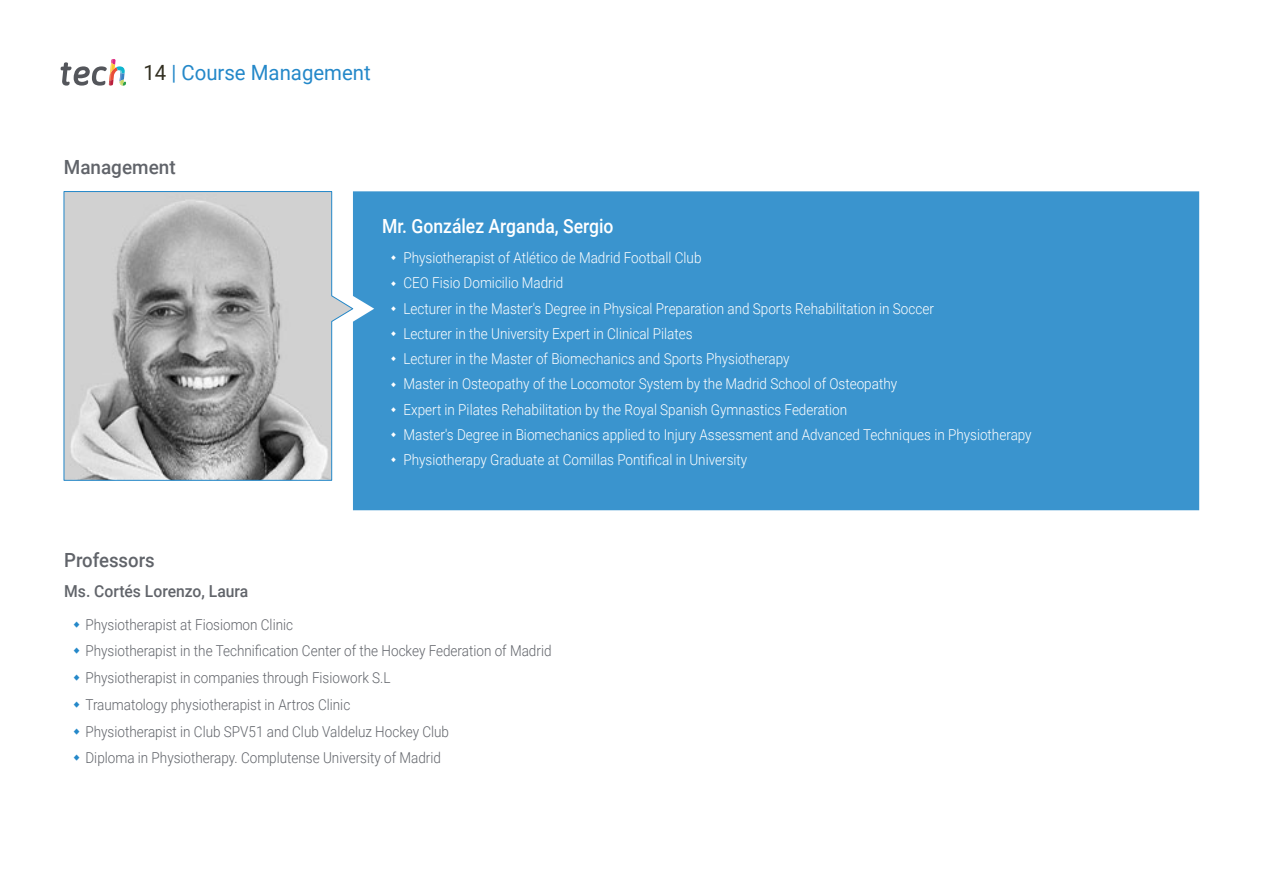
<style>
.page{position:relative;width:1263px;height:893px;background:#fff}
.page>*{position:absolute;margin:0;border:0;box-sizing:border-box;transform-origin:0 0}
.t1{font:21px "Roboto";color:#2488c9}
.t2{font:500 19.5px "Roboto";color:#fff;scale:.9 1}
.t3{font:500 19.5px "Roboto";color:#61646a;scale:.95 1}
.t4{font:500 19.5px "Roboto";color:#61646a}
.t5{font:500 16.5px "Roboto";color:#61646a;scale:.95 1}
.t6{font:300 15px/25.2px "Roboto";color:#fff;scale:.9 1}
.t7{font:300 15px/26.7px "Roboto";color:#61646a;scale:.9 1}
.s1{color:#312e20}
</style>
<div class="page">
<svg style="left:61px;top:59px;width:65px;height:27px"></svg>
<div style="left:353px;top:191px;width:846px;height:319px;background:#3a94ce"></div>
<svg style="left:64px;top:191px;width:289px;height:290px;background:#b4b6b6"></svg>
<svg style="left:392px;top:255px;width:4px;height:5px"></svg>
<svg style="left:392px;top:281px;width:4px;height:5px"></svg>
<svg style="left:392px;top:306px;width:4px;height:5px"></svg>
<svg style="left:392px;top:331px;width:4px;height:5px"></svg>
<svg style="left:392px;top:356px;width:4px;height:5px"></svg>
<svg style="left:392px;top:382px;width:4px;height:5px"></svg>
<svg style="left:392px;top:407px;width:4px;height:5px"></svg>
<svg style="left:392px;top:432px;width:4px;height:5px"></svg>
<svg style="left:392px;top:457px;width:4px;height:5px"></svg>
<h1 class="t1" style="left:144px;top:57px;width:229px"><span class="s1">14</span> | Course Management</h1>
<h2 class="t4" style="left:64px;top:154px;width:113px">Management</h2>
<h2 class="t2" style="left:382px;top:212px;width:259px">Mr. González Arganda, Sergio</h2>
<p class="t6" style="left:403px;top:244px;width:700px">Physiotherapist of Atlético de Madrid Football Club<br>CEO Fisio Domicilio Madrid<br>Lecturer in the Master's Degree in Physical Preparation and Sports Rehabilitation in Soccer<br>Lecturer in the University Expert in Clinical Pilates<br>Lecturer in the Master of Biomechanics and Sports Physiotherapy<br>Master in Osteopathy of the Locomotor System by the Madrid School of Osteopathy<br>Expert in Pilates Rehabilitation by the Royal Spanish Gymnastics Federation<br>Master's Degree in Biomechanics applied to Injury Assessment and Advanced Techniques in Physiotherapy Physiotherapy Graduate at Comillas Pontifical in University</p>
<h2 class="t3" style="left:64px;top:547px;width:97px">Professors</h2>
<p class="t5" style="left:64px;top:579px;width:195px">Ms. Cortés Lorenzo, Laura</p>
<p class="t7" style="left:85px;top:610px;width:519px">Physiotherapist at Fiosiomon Clinic<br>Physiotherapist in the Technification Center of the Hockey Federation of Madrid Physiotherapist in companies through Fisiowork S.L<br>Traumatology physiotherapist in Artros Clinic<br>Physiotherapist in Club SPV51 and Club Valdeluz Hockey Club<br>Diploma in Physiotherapy. Complutense University of Madrid</p>
</div>
